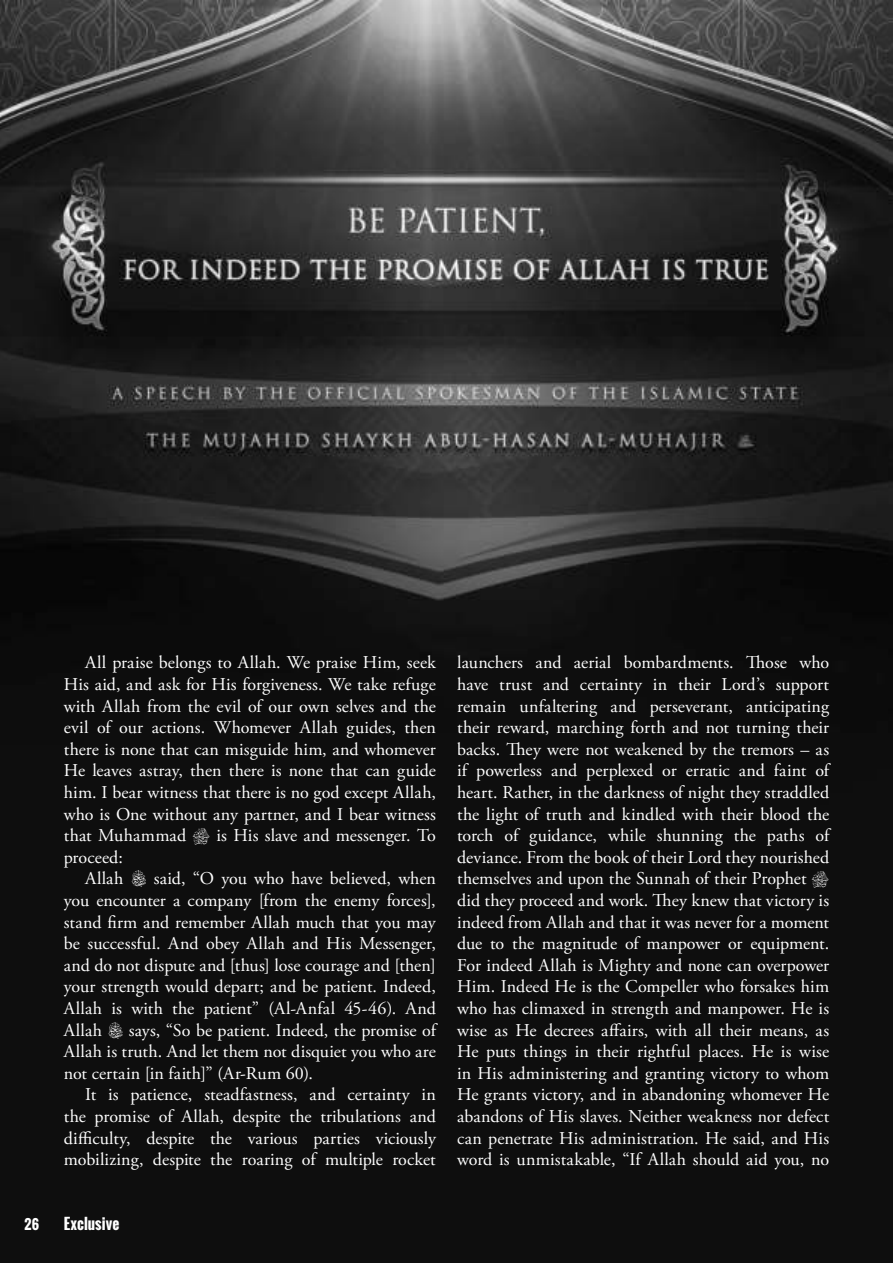
<style>
.page{position:relative;width:893px;height:1263px;background:#fff}
.page>*{position:absolute;margin:0;border:0;box-sizing:border-box;transform-origin:0 0}
.t1{font:18px/21.6px "Adobe Garamond Pro";letter-spacing:.005em;color:#fff;text-align:justify}
.t2{font:700 15px "Oswald";letter-spacing:.005em;color:#fff}
.t3{font:700 13.5px "Oswald";color:#fff}
</style>
<div class="page">
<img style="left:0;top:0;width:893px;height:1263px">
<svg style="left:193px;top:828px;width:16px;height:17px"></svg>
<svg style="left:131px;top:870px;width:15px;height:17px"></svg>
<svg style="left:108px;top:1021px;width:15px;height:17px"></svg>
<svg style="left:812px;top:871px;width:16px;height:17px"></svg>
<p class="t1" style="left:64px;top:653px;width:374px;text-indent:21px">All praise belongs to Allah. We praise Him, seek His aid, and ask for His forgiveness. We take refuge with Allah from the evil of our own selves and the evil of our actions. Whomever Allah guides, then there is none that can misguide him, and whomever He leaves astray, then there is none that can guide him. I bear witness that there is no god except Allah, who is One without any partner, and I bear witness that Muhammad</p>
<p class="t1" style="left:216px;top:826px;width:221px">is His slave and messenger. To</p>
<p class="t1" style="left:64px;top:848px;width:61px;text-align:right">proceed:<br>Allah</p>
<p class="t1" style="left:64px;top:869px;width:374px;text-indent:90px">said, “O you who have believed, when you encounter a company [from the enemy forces], stand firm and remember Allah much that you may be successful. And obey Allah and His Messenger, and do not dispute and [thus] lose courage and [then] your strength would depart; and be patient. Indeed, Allah is with the patient” (Al-Anfal 45-46). And Allah</p>
<p class="t1" style="left:64px;top:1021px;width:374px;text-indent:65px">says, “So be patient. Indeed, the promise of Allah is truth. And let them not disquiet you who are not certain [in faith]” (Ar-Rum 60).</p>
<p class="t1" style="left:64px;top:1085px;width:374px;text-indent:21px">It is patience, steadfastness, and certainty in the promise of Allah, despite the tribulations and difficulty, despite the various parties viciously mobilizing, despite the roaring of multiple rocket</p>
<p class="t3" style="left:25px;top:1217px;width:16px">26</p>
<p class="t2" style="left:64px;top:1216px;width:57px">Exclusive</p>
<p class="t1" style="left:457px;top:653px;width:374px;text-align:left">launchers and aerial bombardments. Those who have trust and certainty in their Lord’s support remain unfaltering and perseverant, anticipating their reward, marching forth and not turning their backs. They were not weakened by the tremors – as if powerless and perplexed or erratic and faint of heart. Rather, in the darkness of night they straddled the light of truth and kindled with their blood the torch of guidance, while shunning the paths of deviance. From the book of their Lord they nourished themselves and upon the Sunnah of their Prophet did they proceed and work. They knew that victory is indeed from Allah and that it was never for a moment due to the magnitude of manpower or equipment.<br>For indeed Allah is Mighty and none can overpower Him. Indeed He is the Compeller who forsakes him who has climaxed in strength and manpower. He is wise as He decrees affairs, with all their means, as He puts things in their rightful places. He is wise in His administering and granting victory to whom He grants victory, and in abandoning whomever He abandons of His slaves. Neither weakness nor defect can penetrate His administration. He said, and His word is unmistakable, “If Allah should aid you, no</p>
</div>
